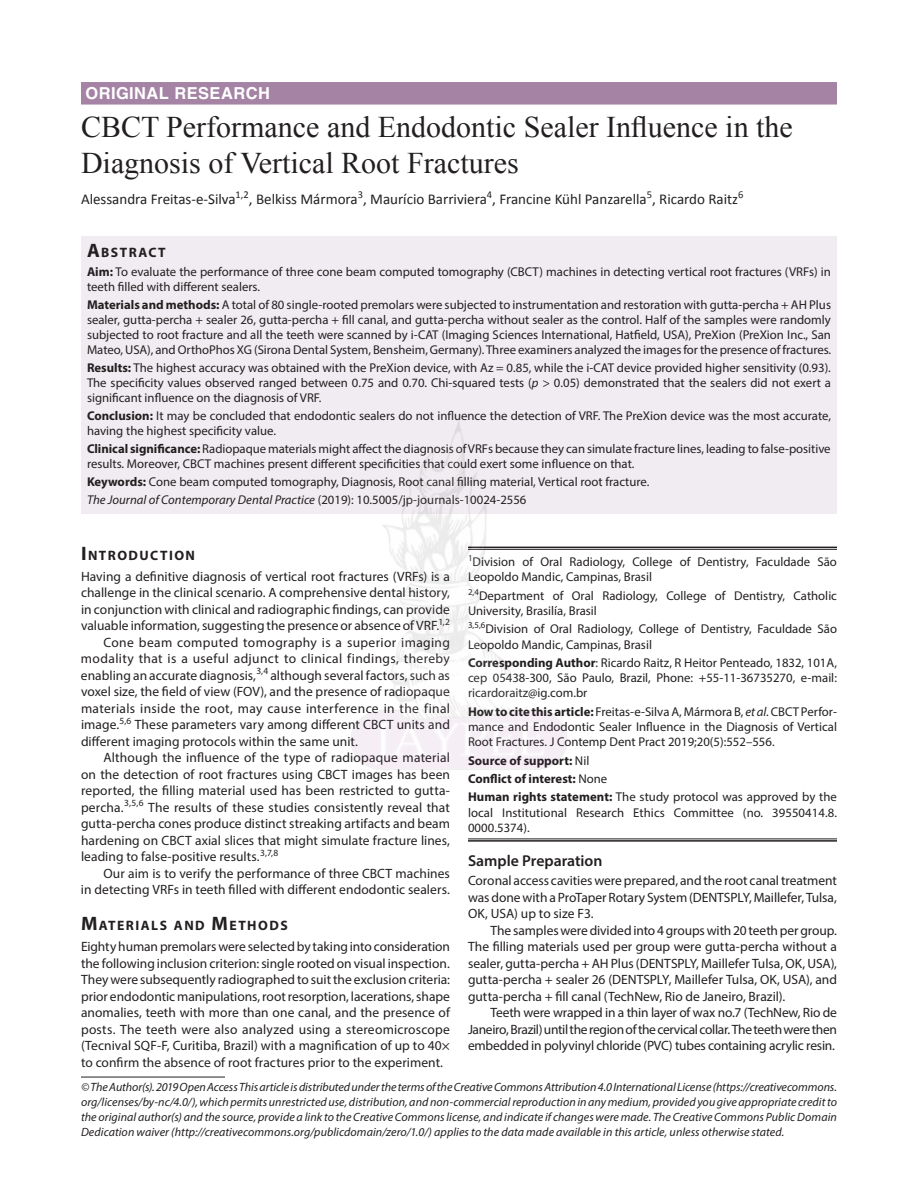
<style>
.page{position:relative;width:918px;height:1188px;background:#fff}
.page>*{position:absolute;margin:0;border:0;box-sizing:border-box;transform-origin:0 0}
.t1{font:30px/36px "Times New Roman";color:#231f20}
.t2{font:700 16.5px "Helvetica LT Std";letter-spacing:.025em;color:#fff}
.t3{font:600 15.75px "Myriad Pro";color:#231f20}
.t4{font:15px "Calibri";color:#231f20}
.t5{font:700 13.65px "Myriad Pro";letter-spacing:.105em;color:#231f20}
.t6{font:13.5px/16.5px "Myriad Pro";letter-spacing:.005em;color:#231f20;text-align:justify}
.t7{font:13.5px "Myriad Pro";letter-spacing:.025em;color:#231f20}
.t8{font:13.5px "Myriad Pro";letter-spacing:.03em;color:#231f20}
.t9{font:12.75px/15px "Myriad Pro";color:#231f20}
.t10{font:700 12.75px/18.3px "Myriad Pro";color:#231f20}
.t11{font:italic 12px/15px "Myriad Pro";letter-spacing:.005em;color:#231f20;text-align:justify}
.s1{font-size:19.5px}
.s2{font-weight:700}
.s3{font-style:italic}
.s4{font-weight:400}
</style>
<div class="page">
<div style="left:81px;top:82px;width:756px;height:23px;background:#a483a5"></div>
<div style="left:81px;top:236px;width:756px;height:26px;background:#f0ecf1"></div>
<div style="left:81px;top:261px;width:756px;height:39px;background:#f0ecf1"></div>
<div style="left:81px;top:294px;width:756px;height:69px;background:#f0ecf1"></div>
<div style="left:81px;top:357px;width:756px;height:54px;background:#f0ecf1"></div>
<div style="left:81px;top:405px;width:756px;height:39px;background:#f0ecf1"></div>
<div style="left:81px;top:438px;width:756px;height:39px;background:#f0ecf1"></div>
<div style="left:81px;top:471px;width:756px;height:24px;background:#f0ecf1"></div>
<div style="left:81px;top:489px;width:756px;height:24px;background:#f0ecf1"></div>
<hr style="left:468px;top:547px;width:369px;height:1px;background:#231f20">
<hr style="left:468px;top:549px;width:369px;height:1px;background:#231f20">
<hr style="left:468px;top:839px;width:369px;height:1px;background:#231f20">
<hr style="left:468px;top:840px;width:369px;height:2px;background:#231f20">
<hr style="left:81px;top:1077px;width:144px;height:1px;background:#231f20">
<img style="left:347px;top:421px;width:224px;height:349px">
<p class="t2" style="left:86px;top:83px;width:186px">ORIGINAL RESEARCH</p>
<h1 class="t1" style="left:81px;top:108px;width:713px">CBCT Performance and Endodontic Sealer Influence in the<br>Diagnosis of Vertical Root Fractures</h1>
<p class="t4" style="left:81px;top:190px;width:664px">Alessandra Freitas-e-Silva<sup>1,2</sup>, Belkiss Mármora<sup>3</sup>, Maurício Barriviera<sup>4</sup>, Francine Kühl Panzarella<sup>5</sup>, Ricardo Raitz<sup>6</sup></p>
<p class="t5" style="left:87px;top:243px;width:80px"><span class="s1">A</span>BSTRACT</p>
<p class="t9" style="left:87px;top:264px;width:746px"><span class="s2">Aim:</span> To evaluate the performance of three cone beam computed tomography (CBCT) machines in detecting vertical root fractures (VRFs) in teeth filled with different sealers.</p>
<p class="t9" style="left:87px;top:297px;width:746px;text-align:justify"><span class="s2">Materials and methods:</span> A total of 80 single-rooted premolars were subjected to instrumentation and restoration with gutta-percha + AH Plus sealer, gutta-percha + sealer 26, gutta-percha + fill canal, and gutta-percha without sealer as the control. Half of the samples were randomly subjected to root fracture and all the teeth were scanned by i-CAT (Imaging Sciences International, Hatfield, USA), PreXion (PreXion Inc., San Mateo, USA), and OrthoPhos XG (Sirona Dental System, Bensheim, Germany). Three examiners analyzed the images for the presence of fractures.</p>
<p class="t9" style="left:87px;top:360px;width:746px;text-align:justify"><span class="s2">Results:</span> The highest accuracy was obtained with the PreXion device, with Az = 0.85, while the i-CAT device provided higher sensitivity (0.93).<br>The specificity values observed ranged between 0.75 and 0.70. Chi-squared tests (<span class="s3">p</span> &gt; 0.05) demonstrated that the sealers did not exert a significant influence on the diagnosis of VRF.</p>
<p class="t9" style="left:87px;top:408px;width:746px"><span class="s2">Conclusion:</span> It may be concluded that endodontic sealers do not influence the detection of VRF. The PreXion device was the most accurate, having the highest specificity value.</p>
<p class="t9" style="left:87px;top:441px;width:745px"><span class="s2">Clinical significance:</span> Radiopaque materials might affect the diagnosis of VRFs because they can simulate fracture lines, leading to false-positive results. Moreover, CBCT machines present different specificities that could exert some influence on that.</p>
<p class="t9" style="left:87px;top:473px;width:564px;line-height:18px"><span class="s2">Keywords:</span> Cone beam computed tomography, Diagnosis, Root canal filling material, Vertical root fracture.<br><span class="s3">The Journal of Contemporary Dental Practice</span> (2019): 10.5005/jp-journals-10024-2556</p>
<p class="t5" style="left:81px;top:546px;width:116px"><span class="s1">I</span>NTRODUCTION</p>
<p class="t6" style="left:81px;top:568px;width:371px">Having a definitive diagnosis of vertical root fractures (VRFs) is a</p>
<p class="t6" style="left:81px;top:584px;width:371px">challenge in the clinical scenario. A comprehensive dental history,</p>
<p class="t6" style="left:81px;top:601px;width:370px">in conjunction with clinical and radiographic findings, can provide</p>
<p class="t6" style="left:81px;top:617px;width:371px">valuable information, suggesting the presence or absence of VRF.<sup>1,2</sup></p>
<p class="t8" style="left:104px;top:634px;width:348px">Cone beam computed tomography is a superior imaging</p>
<p class="t7" style="left:81px;top:650px;width:370px">modality that is a useful adjunct to clinical findings, thereby</p>
<p class="t6" style="left:81px;top:667px;width:371px">enabling an accurate diagnosis,<sup>3,4</sup> although several factors, such as</p>
<p class="t6" style="left:81px;top:683px;width:370px">voxel size, the field of view (FOV), and the presence of radiopaque</p>
<p class="t7" style="left:81px;top:700px;width:371px">materials inside the root, may cause interference in the final</p>
<p class="t6" style="left:81px;top:716px;width:370px">image.<sup>5,6</sup> These parameters vary among different CBCT units and</p>
<p class="t6" style="left:81px;top:733px;width:278px">different imaging protocols within the same unit.</p>
<p class="t6" style="left:104px;top:749px;width:348px">Although the influence of the type of radiopaque material</p>
<p class="t6" style="left:81px;top:766px;width:371px">on the detection of root fractures using CBCT images has been</p>
<p class="t6" style="left:81px;top:782px;width:370px">reported, the filling material used has been restricted to gutta-</p>
<p class="t6" style="left:81px;top:799px;width:370px">percha.<sup>3,5,6</sup> The results of these studies consistently reveal that</p>
<p class="t6" style="left:81px;top:815px;width:370px">gutta-percha cones produce distinct streaking artifacts and beam</p>
<p class="t6" style="left:81px;top:832px;width:371px">hardening on CBCT axial slices that might simulate fracture lines,</p>
<p class="t6" style="left:81px;top:848px;width:199px">leading to false-positive results.<sup>3,7,8</sup></p>
<p class="t6" style="left:104px;top:865px;width:348px">Our aim is to verify the performance of three CBCT machines</p>
<p class="t6" style="left:81px;top:881px;width:370px">in detecting VRFs in teeth filled with different endodontic sealers.</p>
<p class="t5" style="left:81px;top:917px;width:208px"><span class="s1">M</span>ATERIALS AND <span class="s1">M</span>ETHODS</p>
<p class="t6" style="left:81px;top:938px;width:371px">Eighty human premolars were selected by taking into consideration the following inclusion criterion: single rooted on visual inspection.<br>They were subsequently radiographed to suit the exclusion criteria: prior endodontic manipulations, root resorption, lacerations, shape anomalies, teeth with more than one canal, and the presence of posts. The teeth were also analyzed using a stereomicroscope (Tecnival SQF-F, Curitiba, Brazil) with a magnification of up to 40× to confirm the absence of root fractures prior to the experiment.</p>
<p class="t9" style="left:468px;top:554px;width:370px"><sup>1</sup>Division of Oral Radiology, College of Dentistry, Faculdade São<br>Leopoldo Mandic, Campinas, Brasil</p>
<p class="t9" style="left:468px;top:588px;width:371px"><sup>2,4</sup>Department of Oral Radiology, College of Dentistry, Catholic<br>University, Brasilía, Brasil</p>
<p class="t9" style="left:468px;top:621px;width:371px"><sup>3,5,6</sup>Division of Oral Radiology, College of Dentistry, Faculdade São<br>Leopoldo Mandic, Campinas, Brasil</p>
<p class="t9" style="left:468px;top:655px;width:370px;text-align:justify"><span class="s2">Corresponding Author</span>: Ricardo Raitz, R Heitor Penteado, 1832, 101A, cep 05438-300, São Paulo, Brazil, Phone: +55-11-36735270, e-mail: ricardoraitz@ig.com.br</p>
<p class="t9" style="left:468px;top:704px;width:371px;text-align:justify"><span class="s2">How to cite this article:</span> Freitas-e-Silva A, Mármora B, <span class="s3">et al</span>. CBCT Perfor&shy;mance and Endodontic Sealer Influence in the Diagnosis of Vertical Root Fractures. J Contemp Dent Pract 2019;20(5):552–556.</p>
<p class="t10" style="left:468px;top:751px;width:371px">Source of support: <span class="s4">Nil<br></span>Conflict of interest: <span class="s4">None<br></span>Human rights statement: <span class="s4">The study protocol was approved by the</span></p>
<p class="t9" style="left:468px;top:804px;width:370px">local Institutional Research Ethics Committee (no. 39550414.8.<br>0000.5374).</p>
<p class="t3" style="left:468px;top:850px;width:136px">Sample Preparation</p>
<p class="t6" style="left:468px;top:872px;width:371px">Coronal access cavities were prepared, and the root canal treatment was done with a ProTaper Rotary System (DENTSPLY, Maillefer, Tulsa, OK, USA) up to size F3.</p>
<p class="t6" style="left:468px;top:922px;width:371px;text-indent:23px">The samples were divided into 4 groups with 20 teeth per group.<br>The filling materials used per group were gutta-percha without a sealer, gutta-percha + AH Plus (DENTSPLY, Maillefer Tulsa, OK, USA), gutta-percha + sealer 26 (DENTSPLY, Maillefer Tulsa, OK, USA), and gutta-percha + fill canal (TechNew, Rio de Janeiro, Brazil).</p>
<p class="t6" style="left:468px;top:1004px;width:371px;text-indent:23px">Teeth were wrapped in a thin layer of wax no.7 (TechNew, Rio de Janeiro, Brazil) until the region of the cervical collar. The teeth were then embedded in polyvinyl chloride (PVC) tubes containing acrylic resin.</p>
<p class="t11" style="left:81px;top:1079px;width:758px">© The Author(s). 2019 Open Access This article is distributed under the terms of the Creative Commons Attribution 4.0 International License (https://creativecommons. org/licenses/by-nc/4.0/), which permits unrestricted use, distribution, and non-commercial reproduction in any medium, provided you give appropriate credit to the original author(s) and the source, provide a link to the Creative Commons license, and indicate if changes were made. The Creative Commons Public Domain Dedication waiver (http://creativecommons.org/publicdomain/zero/1.0/) applies to the data made available in this article, unless otherwise stated.</p>
</div>
